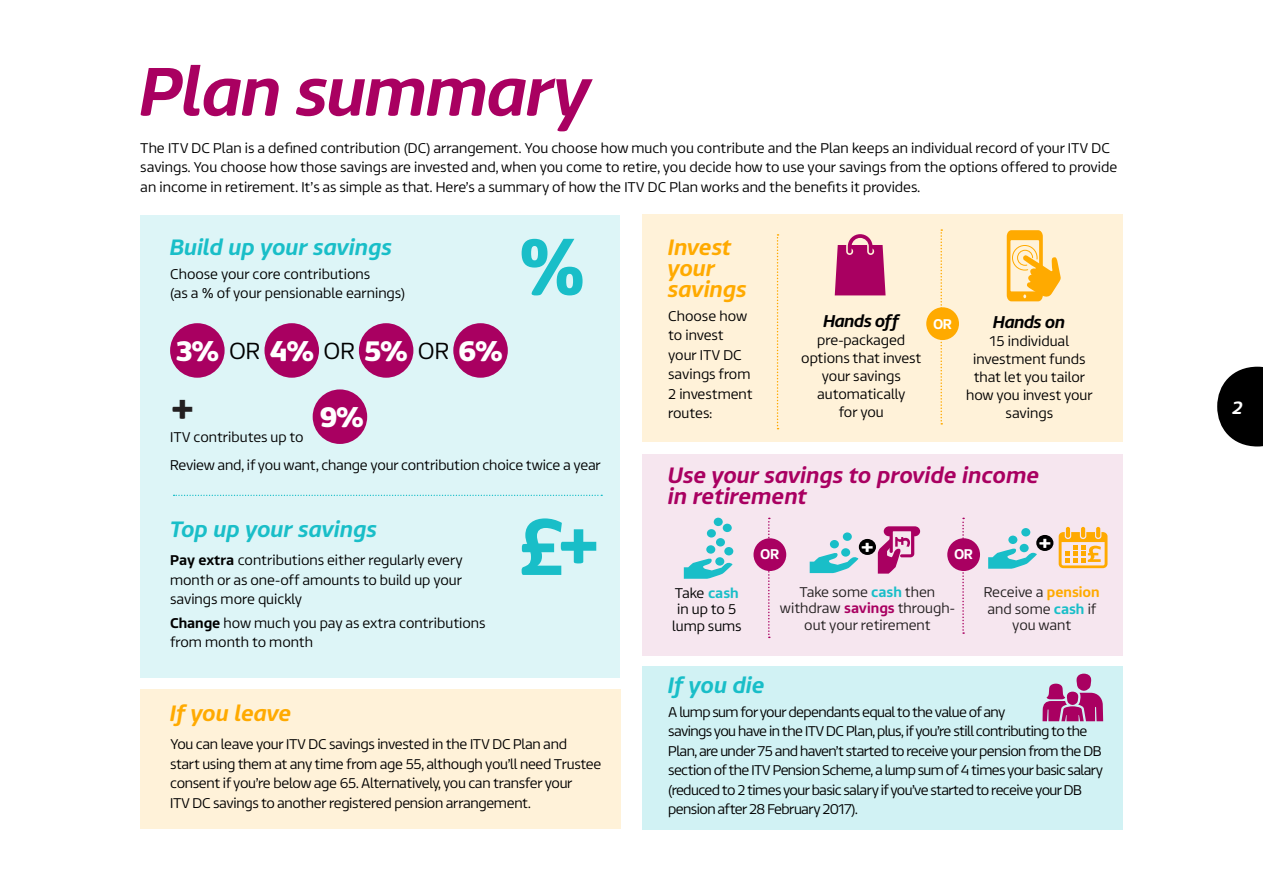
<style>
.page{position:relative;width:1263px;height:893px;background:#fff}
.page>*{position:absolute;margin:0;border:0;box-sizing:border-box;transform-origin:0 0}
.Reem_blue_head_itals{font:italic 500 69px "ITV Reem";letter-spacing:-.02em;color:#a90061}
.Reem_Body_copy{font:500 45px "ITV Reem";color:#231f20}
.t1{font:700 28.5px "ITV Reem";color:#fff}
.Reem_Body_copy-2{font:300 23.55px "ITV Reem";color:#000}
.Reem_subheads__mediu{font:italic 500 22.5px "ITV Reem";color:#19bec8}
.Reem_subheads__mediu-2{font:italic 500 22.5px/21px "ITV Reem";color:#a90061}
.Reem_subheads__mediu-3{font:italic 500 22.5px/21px "ITV Reem";color:#fa0}
.Reem_Leaflet_small_h{font:500 21.75px "ITV Reem";color:#fff;scale:1.15 1}
.t2{font:italic 500 18px "ITV Reem";color:#fff}
.Reem_Body_copy-3{font:italic 500 17.25px "ITV Reem";letter-spacing:-.03em;color:#000}
.Reem_Body_copy-4{font:300 14.25px/19.5px "ITV Reem";letter-spacing:-.015em;color:#000}
.Reem_Body_copy-5{font:300 14.25px/19.5px "ITV Reem";letter-spacing:-.04em;color:#000}
.t3{font:300 14.25px/16.5px "ITV Reem";color:#231f20;text-align:center}
.Reem_bullet_Body{font:500 14.25px "ITV Reem";color:#fff}
.s1{font-weight:500}
.s2{font-weight:500;color:#19bec8}
.s3{font-weight:500;color:#a90061}
.s4{font-weight:500;color:#fa0}
</style>
<div class="page">
<svg style="left:1217px;top:367px;width:46px;height:79px"></svg>
<div style="left:642px;top:215px;width:481px;height:227px;background:#fff2d9"></div>
<div style="left:140px;top:215px;width:480px;height:463px;background:#ddf5f7"></div>
<svg style="left:940px;top:229px;width:2px;height:196px"></svg>
<svg style="left:835px;top:234px;width:50px;height:61px"></svg>
<svg style="left:1007px;top:230px;width:54px;height:71px"></svg>
<svg style="left:522px;top:239px;width:60px;height:56px"></svg>
<svg style="left:522px;top:518px;width:74px;height:57px"></svg>
<svg style="left:777px;top:234px;width:1px;height:195px"></svg>
<div style="left:140px;top:689px;width:480px;height:139px;background:#fff2d9"></div>
<svg style="left:174px;top:495px;width:428px;height:1px"></svg>
<div style="left:642px;top:455px;width:481px;height:201px;background:#f6e6ef"></div>
<svg style="left:768px;top:518px;width:2px;height:120px"></svg>
<svg style="left:962px;top:518px;width:2px;height:116px"></svg>
<svg style="left:684px;top:558px;width:48px;height:21px"></svg>
<div style="left:706px;top:545px;width:9px;height:9px;background:#19bec8;border-radius:50%"></div>
<div style="left:724px;top:547px;width:9px;height:8px;background:#19bec8;border-radius:50%"></div>
<div style="left:715px;top:557px;width:9px;height:9px;background:#19bec8;border-radius:50%"></div>
<div style="left:707px;top:529px;width:9px;height:9px;background:#19bec8;border-radius:50%"></div>
<div style="left:723px;top:524px;width:9px;height:8px;background:#19bec8;border-radius:50%"></div>
<div style="left:716px;top:538px;width:9px;height:8px;background:#19bec8;border-radius:50%"></div>
<div style="left:714px;top:518px;width:9px;height:8px;background:#19bec8;border-radius:50%"></div>
<svg style="left:810px;top:552px;width:48px;height:21px"></svg>
<div style="left:830px;top:540px;width:9px;height:8px;background:#19bec8;border-radius:50%"></div>
<div style="left:843px;top:532px;width:9px;height:9px;background:#19bec8;border-radius:50%"></div>
<div style="left:841px;top:548px;width:9px;height:9px;background:#19bec8;border-radius:50%"></div>
<svg style="left:878px;top:526px;width:42px;height:48px"></svg>
<div style="left:859px;top:539px;width:17px;height:16px;background:#000;border-radius:50%"></div>
<svg style="left:988px;top:548px;width:49px;height:21px"></svg>
<div style="left:1008px;top:536px;width:9px;height:8px;background:#19bec8;border-radius:50%"></div>
<div style="left:1021px;top:528px;width:9px;height:8px;background:#19bec8;border-radius:50%"></div>
<div style="left:1020px;top:544px;width:9px;height:8px;background:#19bec8;border-radius:50%"></div>
<hr style="left:1066px;top:527px;width:4px;height:11px;background:#fa0;border-radius:2px">
<hr style="left:1081px;top:527px;width:4px;height:11px;background:#fa0;border-radius:2px">
<svg style="left:1096px;top:527px;width:4px;height:11px"></svg>
<svg style="left:1059px;top:532px;width:48px;height:36px"></svg>
<div style="left:1036px;top:535px;width:17px;height:16px;background:#000;border-radius:50%"></div>
<div style="left:642px;top:666px;width:481px;height:163px;background:#d1f2f4"></div>
<svg style="left:1042px;top:674px;width:61px;height:47px"></svg>
<div style="left:926px;top:307px;width:33px;height:33px;background:#fa0;border-radius:50%"></div>
<div style="left:753px;top:538px;width:33px;height:33px;background:#a90061;border-radius:50%"></div>
<div style="left:947px;top:538px;width:33px;height:33px;background:#a90061;border-radius:50%"></div>
<div style="left:313px;top:389px;width:54px;height:55px;background:#a90061;border-radius:50%"></div>
<div style="left:170px;top:323px;width:55px;height:55px;background:#a90061;border-radius:50%"></div>
<div style="left:264px;top:323px;width:55px;height:55px;background:#a90061;border-radius:50%"></div>
<div style="left:359px;top:323px;width:54px;height:55px;background:#a90061;border-radius:50%"></div>
<div style="left:453px;top:323px;width:55px;height:55px;background:#a90061;border-radius:50%"></div>
<p class="Reem_blue_head_itals" style="left:140px;top:30px;width:453px">Plan summary</p>
<p class="Reem_Body_copy-4" style="left:140px;top:137px;width:978px">The ITV DC Plan is a defined contribution (DC) arrangement. You choose how much you contribute and the Plan keeps an individual record of your ITV DC savings. You choose how those savings are invested and, when you come to retire, you decide how to use your savings from the options offered to provide an income in retirement. It’s as simple as that. Here’s a summary of how the ITV DC Plan works and the benefits it provides.</p>
<p class="Reem_subheads__mediu" style="left:170px;top:227px;width:224px">Build up your savings</p>
<p class="Reem_Body_copy-4" style="left:170px;top:263px;width:236px">Choose your core contributions<br>(as a % of your pensionable earnings)</p>
<p class="t1" style="left:176px;top:326px;width:44px">3%</p>
<p class="Reem_Body_copy-2" style="left:229px;top:332px;width:33px">OR</p>
<p class="t1" style="left:270px;top:326px;width:46px">4%</p>
<p class="Reem_Body_copy-2" style="left:323px;top:332px;width:33px">OR</p>
<p class="t1" style="left:365px;top:326px;width:44px">5%</p>
<p class="Reem_Body_copy-2" style="left:418px;top:332px;width:33px">OR</p>
<p class="t1" style="left:458px;top:326px;width:46px">6%</p>
<p class="Reem_Body_copy" style="left:170px;top:366px;width:26px">+</p>
<p class="Reem_Body_copy-4" style="left:170px;top:426px;width:135px">ITV contributes up to</p>
<p class="Reem_Body_copy-4" style="left:170px;top:454px;width:432px">Review and, if you want, change your contribution choice twice a year</p>
<p class="t1" style="left:320px;top:392px;width:45px">9%</p>
<p class="Reem_subheads__mediu" style="left:170px;top:509px;width:209px">Top up your savings</p>
<p class="Reem_Body_copy-4" style="left:170px;top:549px;width:294px;text-align:justify"><span class="s1">Pay extra</span> contributions either regularly every month or as one-off amounts to build up your savings more quickly</p>
<p class="Reem_Body_copy-4" style="left:170px;top:612px;width:317px"><span class="s1">Change</span> how much you pay as extra contributions from month to month</p>
<p class="Reem_subheads__mediu-3" style="left:170px;top:700px;width:123px">If you leave</p>
<p class="Reem_Body_copy-4" style="left:170px;top:733px;width:433px">You can leave your ITV DC savings invested in the ITV DC Plan and<br>start using them at any time from age 55, although you’ll need Trustee consent if you’re below age 65. Alternatively, you can transfer your<br>ITV DC savings to another registered pension arrangement.</p>
<p class="Reem_subheads__mediu-3" style="left:668px;top:234px;width:80px">Invest your savings</p>
<p class="Reem_Body_copy-4" style="left:668px;top:305px;width:86px">Choose how to invest your ITV DC savings from<br>2 investment routes:</p>
<p class="Reem_Body_copy-3" style="left:823px;top:306px;width:77px">Hands off</p>
<p class="Reem_Body_copy-4" style="left:801px;top:330px;width:122px;line-height:18px;text-align:center">pre-packaged options that invest your savings automatically<br>for you</p>
<p class="Reem_bullet_Body" style="left:933px;top:312px;width:21px">OR</p>
<p class="Reem_Body_copy-3" style="left:993px;top:307px;width:73px">Hands on</p>
<p class="Reem_Body_copy-4" style="left:966px;top:331px;width:128px;line-height:18px;text-align:center">15 individual investment funds that let you tailor how you invest your savings</p>
<p class="Reem_subheads__mediu-2" style="left:668px;top:462px;width:373px">Use your savings to provide income in retirement</p>
<p class="Reem_Leaflet_small_h" style="left:860px;top:527px;width:13px">+</p>
<p class="Reem_Leaflet_small_h" style="left:1038px;top:522px;width:13px">+</p>
<p class="Reem_bullet_Body" style="left:760px;top:541px;width:21px">OR</p>
<p class="Reem_bullet_Body" style="left:954px;top:541px;width:21px">OR</p>
<p class="Reem_Body_copy-4" style="left:672px;top:583px;width:71px;line-height:16.5px;text-align:center">Take <span class="s2">cash </span>in up to 5 lump sums</p>
<p class="t3" style="left:780px;top:582px;width:176px">Take some <span class="s2">cash</span> then withdraw <span class="s3">savings</span> through&shy;out your retirement</p>
<p class="t3" style="left:984px;top:583px;width:118px">Receive a <span class="s4">pension </span>and some <span class="s2">cash</span> if you want</p>
<p class="Reem_subheads__mediu" style="left:668px;top:665px;width:98px">If you die</p>
<p class="Reem_Body_copy-5" style="left:668px;top:701px;width:436px">A lump sum for your dependants equal to the value of any<br>savings you have in the ITV DC Plan, plus, if you’re still contributing to the Plan, are under 75 and haven’t started to receive your pension from the DB section of the ITV Pension Scheme, a lump sum of 4 times your basic salary (reduced to 2 times your basic salary if you’ve started to receive your DB pension after 28 February 2017).</p>
<p class="t2" style="left:1232px;top:392px;width:12px">2</p>
</div>
